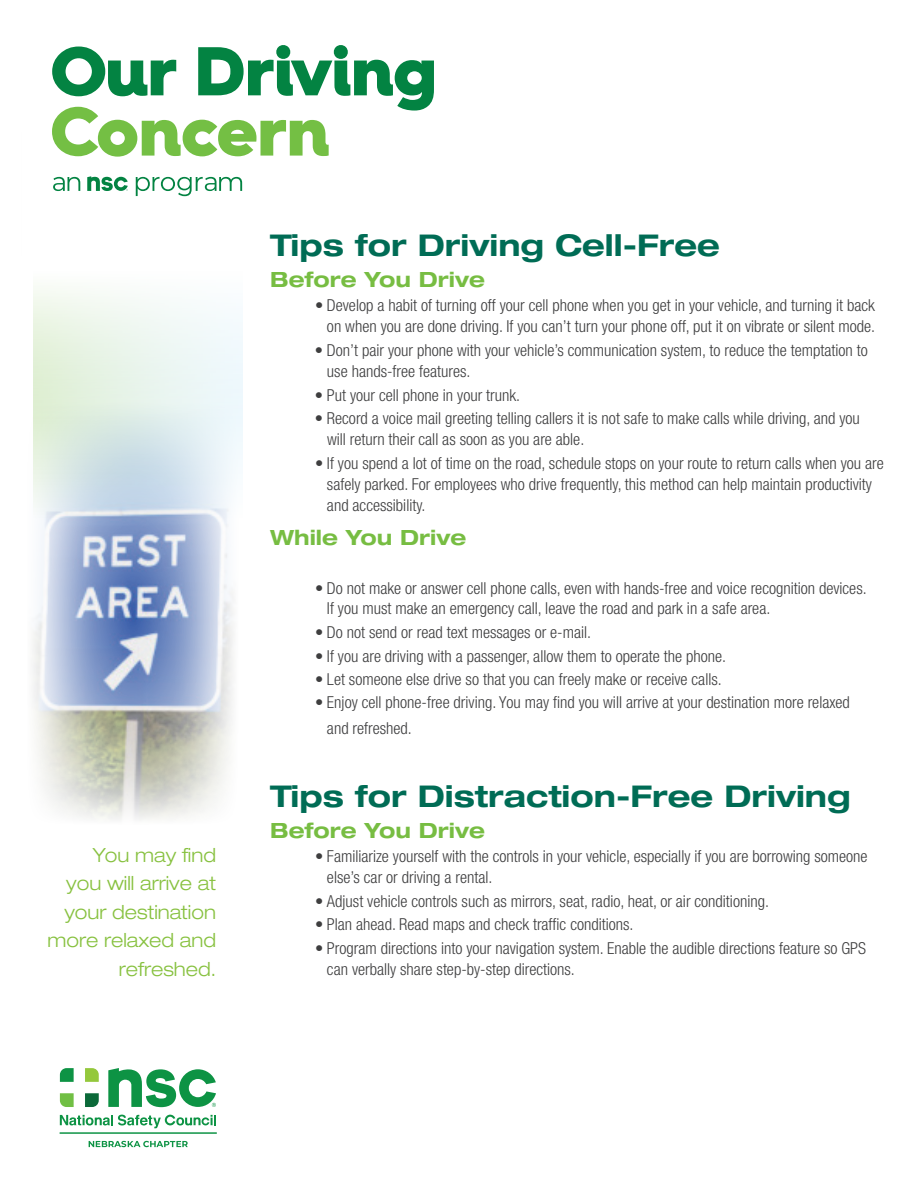
<style>
.page{position:relative;width:918px;height:1188px;background:#fff}
.page>*{position:absolute;margin:0;border:0;box-sizing:border-box;transform-origin:0 0}
.t1{font:700 expanded 30px "Helvetica Neue LT Std";color:#006c55}
.t2{font:700 expanded 21px "Helvetica Neue LT Std";color:#77bd42}
.t3{font:300 expanded 19.5px/28.5px "Helvetica Neue LT Std";color:#87c13f;text-align:right}
.t4{font:300 condensed 16.5px/21px "Helvetica Neue LT Std";color:#3e3e3f}
</style>
<div class="page">
<img style="left:33px;top:466px;width:205px;height:354px">
<svg style="left:33px;top:196px;width:210px;height:270px"></svg>
<svg style="left:60px;top:1115px;width:156px;height:13px"></svg>
<svg style="left:108px;top:1068px;width:108px;height:39px"></svg>
<svg style="left:60px;top:1068px;width:14px;height:14px"></svg>
<svg style="left:60px;top:1093px;width:14px;height:14px"></svg>
<svg style="left:85px;top:1068px;width:14px;height:14px"></svg>
<svg style="left:85px;top:1093px;width:14px;height:14px"></svg>
<hr style="left:60px;top:1133px;width:157px;height:1px;background:#0d9344">
<svg style="left:89px;top:1141px;width:99px;height:6px"></svg>
<svg style="left:52px;top:45px;width:382px;height:151px"></svg>
<p class="t3" style="left:48px;top:840px;width:170px">You may find<br>you will arrive at your destination more relaxed and refreshed.</p>
<h1 class="t1" style="left:270px;top:226px;width:451px">Tips for Driving Cell-Free</h1>
<p class="t2" style="left:270px;top:267px;width:217px">Before You Drive</p>
<p class="t4" style="left:315px;top:295px;width:562px;text-align:right">• Develop a habit of turning off your cell phone when you get in your vehicle, and turning it back on when you are done driving. If you can’t turn your phone off, put it on vibrate or silent mode.</p>
<p class="t4" style="left:327px;top:339px;width:542px;text-indent:-12px">• Don’t pair your phone with your vehicle’s communication system, to reduce the temptation to use hands-free features.</p>
<p class="t4" style="left:315px;top:384px;width:207px">• Put your cell phone in your trunk.</p>
<p class="t4" style="left:327px;top:408px;width:534px;text-indent:-12px">• Record a voice mail greeting telling callers it is not safe to make calls while driving, and you will return their call as soon as you are able.</p>
<p class="t4" style="left:327px;top:452px;width:558px;text-indent:-12px">• If you spend a lot of time on the road, schedule stops on your route to return calls when you are safely parked. For employees who drive frequently, this method can help maintain productivity and accessibility.</p>
<p class="t2" style="left:270px;top:524px;width:198px">While You Drive</p>
<p class="t4" style="left:327px;top:579px;width:541px;line-height:20px;text-indent:-12px">• Do not make or answer cell phone calls, even with hands-free and voice recognition devices.<br>If you must make an emergency call, leave the road and park in a safe area.</p>
<p class="t4" style="left:315px;top:622px;width:278px">• Do not send or read text messages or e-mail.</p>
<p class="t4" style="left:315px;top:645px;width:413px">• If you are driving with a passenger, allow them to operate the phone.</p>
<p class="t4" style="left:315px;top:669px;width:408px">• Let someone else drive so that you can freely make or receive calls.</p>
<p class="t4" style="left:327px;top:690px;width:524px;line-height:25.2px;text-indent:-12px">• Enjoy cell phone-free driving. You may find you will arrive at your destination more relaxed and refreshed.</p>
<h1 class="t1" style="left:270px;top:777px;width:582px">Tips for Distraction-Free Driving</h1>
<p class="t2" style="left:270px;top:818px;width:217px">Before You Drive</p>
<p class="t4" style="left:327px;top:845px;width:542px;text-indent:-12px">• Familiarize yourself with the controls in your vehicle, especially if you are borrowing someone else’s car or driving a rental.</p>
<p class="t4" style="left:315px;top:890px;width:456px">• Adjust vehicle controls such as mirrors, seat, radio, heat, or air conditioning.</p>
<p class="t4" style="left:315px;top:914px;width:320px">• Plan ahead. Read maps and check traffic conditions.</p>
<p class="t4" style="left:327px;top:938px;width:541px;text-indent:-12px">• Program directions into your navigation system. Enable the audible directions feature so GPS can verbally share step-by-step directions.</p>
</div>
